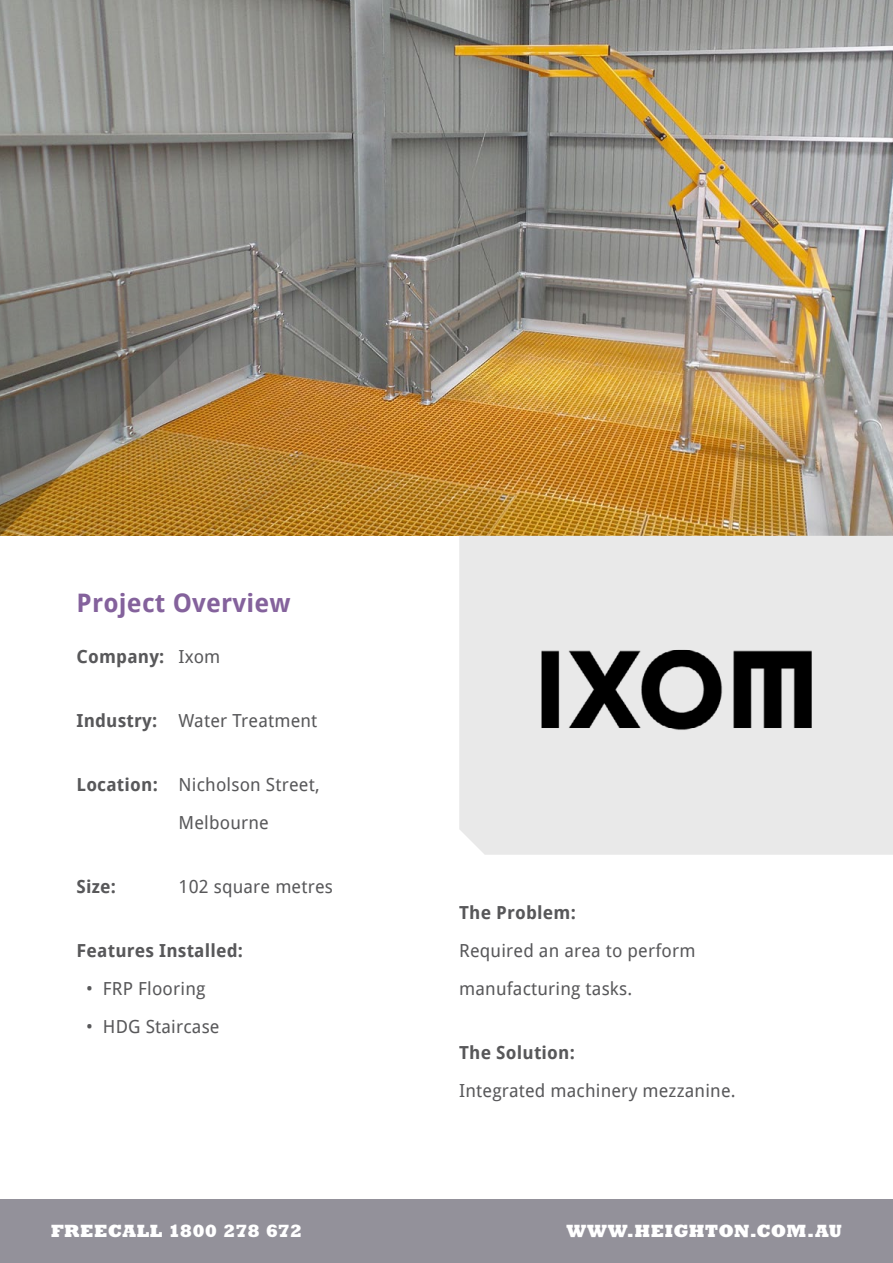
<style>
.page{position:relative;width:893px;height:1263px;background:#fff}
.page>*{position:absolute;margin:0;border:0;box-sizing:border-box;transform-origin:0 0}
.t1{font:700 25.5px "Droid Sans";letter-spacing:.01em;color:#84629c}
.t2{font:18px/38.2px "Droid Sans";letter-spacing:.01em;color:#58585a}
.t3{font:700 18px "Droid Sans";letter-spacing:.01em;color:#58585a}
.t4{font:800 18px "Rockwell Std";letter-spacing:.01em;color:#fff}
.s1{font-weight:400}
.s2{font-weight:700}
</style>
<div class="page">
<img style="left:0;top:0;width:893px;height:536px">
<svg style="left:0;top:191px;width:344px;height:345px;background:#917e60"></svg>
<div style="left:0;top:1199px;width:893px;height:64px;background:#93919a"></div>
<div style="left:459px;top:536px;width:434px;height:319px;background:#e9e9e9"></div>
<img style="left:533px;top:641px;width:286px;height:99px">
<h1 class="t1" style="left:77px;top:589px;width:215px">Project Overview</h1>
<p class="t3" style="left:77px;top:647px;width:145px">Company: <span class="s1">Ixom</span></p>
<p class="t2" style="left:77px;top:702px;width:242px"><span class="s2">Industry:</span> Water Treatment</p>
<p class="t2" style="left:179px;top:766px;width:142px;text-indent:-102px"><span class="s2">Location:</span> Nicholson Street,<br>Melbourne</p>
<p class="t3" style="left:77px;top:876px;width:41px">Size:</p>
<p class="t2" style="left:179px;top:868px;width:156px">102 square metres</p>
<p class="t3" style="left:77px;top:940px;width:168px">Features Installed:</p>
<p class="t2" style="left:86px;top:970px;width:121px">• FRP Flooring</p>
<p class="t2" style="left:86px;top:1008px;width:135px">• HDG Staircase</p>
<p class="t3" style="left:459px;top:902px;width:118px">The Problem:</p>
<p class="t2" style="left:459px;top:931px;width:238px">Required an area to perform manufacturing tasks.</p>
<p class="t3" style="left:459px;top:1042px;width:117px">The Solution:</p>
<p class="t2" style="left:459px;top:1072px;width:278px">Integrated machinery mezzanine.</p>
<p class="t4" style="left:51px;top:1220px;width:253px">FREECALL 1800 278 672</p>
<p class="t4" style="left:566px;top:1220px;width:277px">WWW.HEIGHTON.COM.AU</p>
</div>
